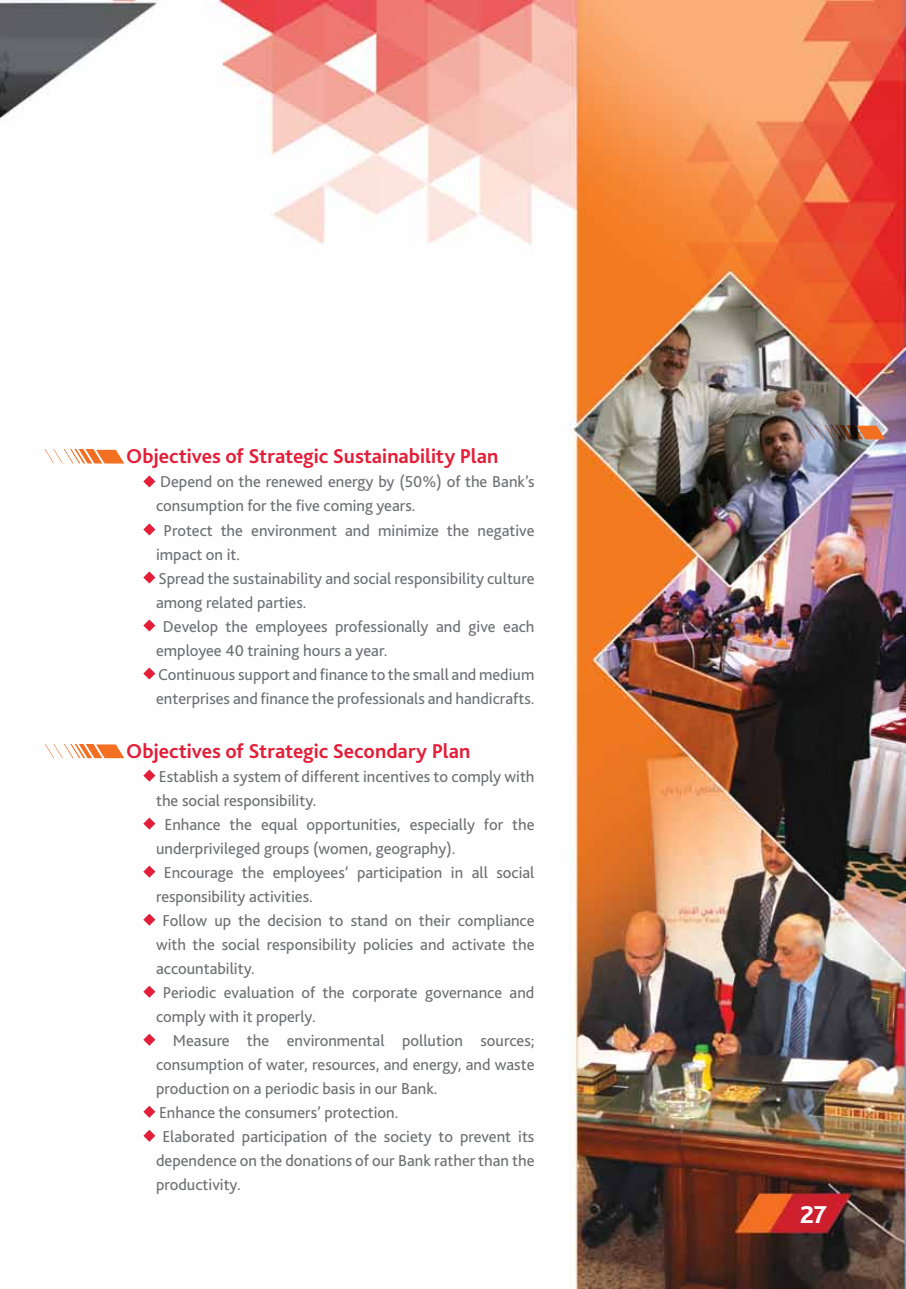
<style>
.page{position:relative;width:906px;height:1289px;background:#fff}
.page>*{position:absolute;margin:0;border:0;box-sizing:border-box;transform-origin:0 0}
.t1{font:800 25.5px "Bliss 2";color:#fff}
.t2{font:700 21px "Bliss 2";color:#e41d38}
.t3{font:16.5px "Bliss 2";color:#6d6e71}
</style>
<div class="page">
<img style="left:0;top:0;width:906px;height:1288px">
<svg style="left:801px;top:425px;width:84px;height:14px"></svg>
<svg style="left:41px;top:450px;width:83px;height:13px"></svg>
<svg style="left:41px;top:744px;width:83px;height:14px"></svg>
<svg style="left:143px;top:475px;width:12px;height:12px"></svg>
<svg style="left:143px;top:523px;width:12px;height:12px"></svg>
<svg style="left:143px;top:571px;width:12px;height:12px"></svg>
<svg style="left:143px;top:619px;width:12px;height:12px"></svg>
<svg style="left:143px;top:667px;width:12px;height:12px"></svg>
<svg style="left:143px;top:769px;width:12px;height:12px"></svg>
<svg style="left:143px;top:817px;width:12px;height:12px"></svg>
<svg style="left:143px;top:865px;width:12px;height:12px"></svg>
<svg style="left:143px;top:913px;width:12px;height:12px"></svg>
<svg style="left:143px;top:985px;width:12px;height:12px"></svg>
<svg style="left:143px;top:1033px;width:12px;height:12px"></svg>
<svg style="left:143px;top:1105px;width:12px;height:12px"></svg>
<svg style="left:143px;top:1129px;width:12px;height:12px"></svg>
<p class="t2" style="left:126px;top:443px;width:374px">Objectives of Strategic Sustainability Plan</p>
<p class="t3" style="left:160px;top:472px;width:376px">Depend on the renewed energy by (50%) of the Bank’s</p>
<p class="t3" style="left:156px;top:496px;width:261px">consumption for the five coming years.</p>
<p class="t3" style="left:164px;top:520px;width:372px">Protect the environment and minimize the negative</p>
<p class="t3" style="left:156px;top:544px;width:86px">impact on it.</p>
<p class="t3" style="left:158px;top:568px;width:377px">Spread the sustainability and social responsibility culture</p>
<p class="t3" style="left:156px;top:592px;width:152px">among related parties.</p>
<p class="t3" style="left:163px;top:616px;width:373px">Develop the employees professionally and give each</p>
<p class="t3" style="left:156px;top:640px;width:233px">employee 40 training hours a year.</p>
<p class="t3" style="left:158px;top:664px;width:378px">Continuous support and finance to the small and medium</p>
<p class="t3" style="left:156px;top:688px;width:380px">enterprises and finance the professionals and handicrafts.</p>
<p class="t2" style="left:126px;top:737px;width:346px">Objectives of Strategic Secondary Plan</p>
<p class="t3" style="left:159px;top:766px;width:377px">Establish a system of different incentives to comply with</p>
<p class="t3" style="left:156px;top:790px;width:162px">the social responsibility.</p>
<p class="t3" style="left:164px;top:814px;width:371px">Enhance the equal opportunities, especially for the</p>
<p class="t3" style="left:156px;top:838px;width:301px">underprivileged groups (women, geography).</p>
<p class="t3" style="left:164px;top:862px;width:372px">Encourage the employees’ participation in all social</p>
<p class="t3" style="left:156px;top:886px;width:158px">responsibility activities.</p>
<p class="t3" style="left:163px;top:910px;width:373px">Follow up the decision to stand on their compliance</p>
<p class="t3" style="left:156px;top:934px;width:380px">with the social responsibility policies and activate the</p>
<p class="t3" style="left:156px;top:958px;width:100px">accountability.</p>
<p class="t3" style="left:163px;top:982px;width:373px">Periodic evaluation of the corporate governance and</p>
<p class="t3" style="left:156px;top:1006px;width:161px">comply with it properly.</p>
<p class="t3" style="left:173px;top:1030px;width:363px">Measure the environmental pollution sources;</p>
<p class="t3" style="left:156px;top:1054px;width:380px">consumption of water, resources, and energy, and waste</p>
<p class="t3" style="left:156px;top:1078px;width:283px">production on a periodic basis in our Bank.</p>
<p class="t3" style="left:159px;top:1102px;width:241px">Enhance the consumers’ protection.</p>
<p class="t3" style="left:162px;top:1126px;width:373px">Elaborated participation of the society to prevent its</p>
<p class="t3" style="left:156px;top:1150px;width:380px">dependence on the donations of our Bank rather than the</p>
<p class="t3" style="left:156px;top:1174px;width:86px">productivity.</p>
<h1 class="t1" style="left:800px;top:1198px;width:28px">27</h1>
</div>
